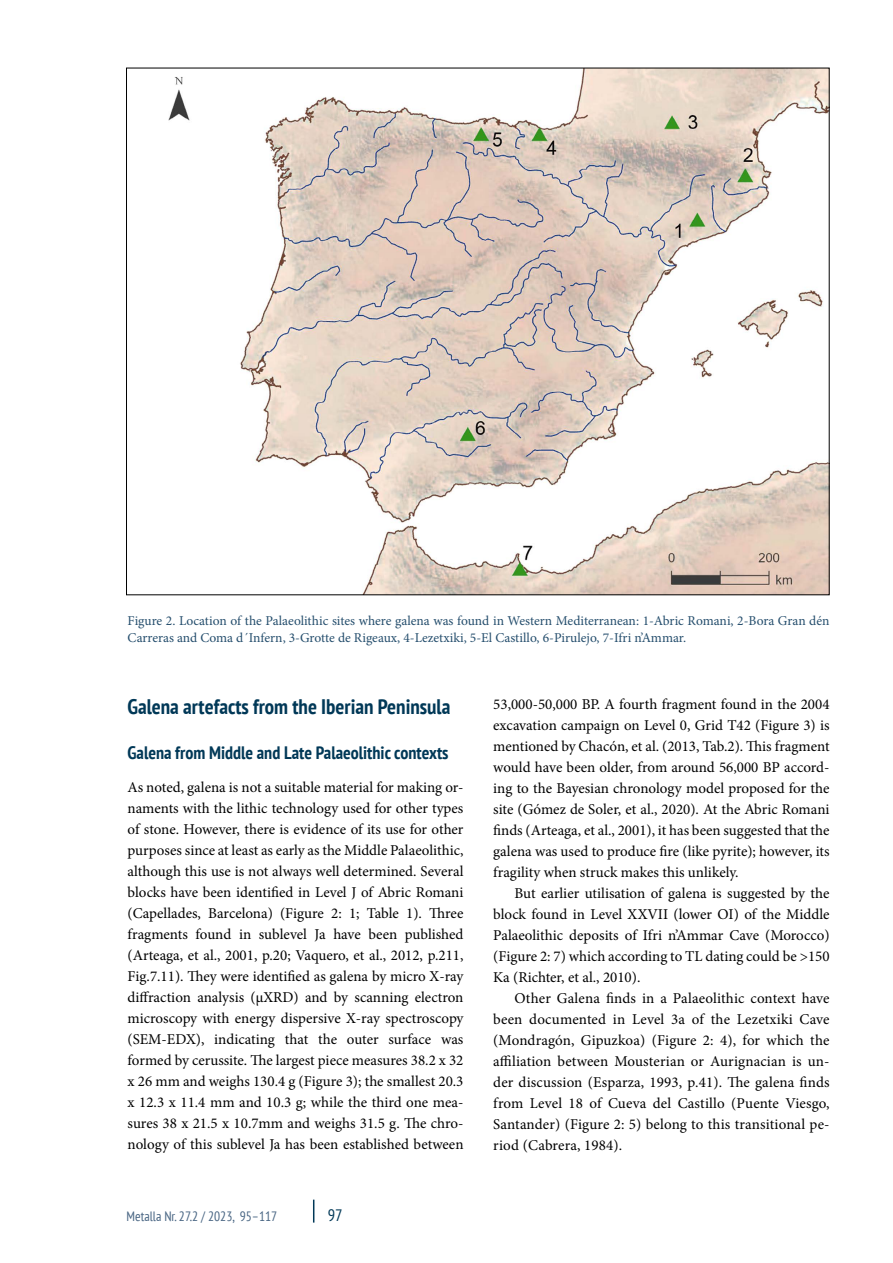
<style>
.page{position:relative;width:893px;height:1263px;background:#fff}
.page>*{position:absolute;margin:0;border:0;box-sizing:border-box;transform-origin:0 0}
.t1{font:700 condensed 21px "PT Sans";color:#003857}
.t2{font:700 condensed 18px "PT Sans";color:#003857}
.t3{font:condensed 16.5px "PT Sans";color:#003857}
.t4{font:15px/21px "Minion Pro";color:#000;text-align:justify}
.t5{font:13.5px/16.5px "Minion Pro";color:#254e6d}
.t6{font:condensed 13.5px "PT Sans";color:#476482}
</style>
<div class="page">
<svg style="left:313px;top:1199px;width:1px;height:23px"></svg>
<img style="left:168px;top:70px;width:660px;height:523px">
<p class="t5" style="left:128px;top:612px;width:703px">Figure 2. Location of the Palaeolithic sites where galena was found in Western Mediterranean: 1-Abric Romani, 2-Bora Gran dén<br>Carreras and Coma d´Infern, 3-Grotte de Rigeaux, 4-Lezetxiki, 5-El Castillo, 6-Pirulejo, 7-Ifri n’Ammar.</p>
<h1 class="t1" style="left:128px;top:693px;width:324px">Galena artefacts from the Iberian Peninsula</h1>
<p class="t2" style="left:128px;top:740px;width:322px">Galena from Middle and Late Palaeolithic contexts</p>
<p class="t4" style="left:128px;top:776px;width:337px">As noted, galena is not a suitable material for making or&shy;naments with the lithic technology used for other types of stone. However, there is evidence of its use for other purposes since at least as early as the Middle Palaeolithic, although this use is not always well determined. Several blocks have been identified in Level J of Abric Romani (Capellades, Barcelona) (Figure 2: 1; Table 1). Three fragments found in sublevel Ja have been published (Arteaga, et al., 2001, p.20; Vaquero, et al., 2012, p.211, Fig.7.11). They were identified as galena by micro X-ray diffraction analysis (µXRD) and by scanning electron microscopy with energy dispersive X-ray spectroscopy (SEM-EDX), indicating that the outer surface was formed by cerussite. The largest piece measures 38.2 x 32 x 26 mm and weighs 130.4 g (Figure 3); the smallest 20.3 x 12.3 x 11.4 mm and 10.3 g; while the third one mea&shy;sures 38 x 21.5 x 10.7mm and weighs 31.5 g. The chro&shy;nology of this sublevel Ja has been established between</p>
<p class="t6" style="left:126px;top:1207px;width:152px">Metalla Nr. 27.2 / 2023, 95–117</p>
<p class="t3" style="left:328px;top:1204px;width:16px">97</p>
<p class="t4" style="left:493px;top:694px;width:338px">53,000-50,000 BP. A fourth fragment found in the 2004 excavation campaign on Level 0, Grid T42 (Figure 3) is mentioned by Chacón, et al. (2013, Tab.2). This fragment would have been older, from around 56,000 BP accord&shy;ing to the Bayesian chronology model proposed for the site (Gómez de Soler, et al., 2020). At the Abric Romani finds (Arteaga, et al., 2001), it has been suggested that the galena was used to produce fire (like pyrite); however, its fragility when struck makes this unlikely.</p>
<p class="t4" style="left:493px;top:883px;width:338px;text-indent:21px">But earlier utilisation of galena is suggested by the block found in Level XXVII (lower OI) of the Middle Palaeolithic deposits of Ifri n’Ammar Cave (Morocco) (Figure 2: 7) which according to TL dating could be &gt;150<br>Ka (Richter, et al., 2010).</p>
<p class="t4" style="left:493px;top:988px;width:338px;text-indent:21px">Other Galena finds in a Palaeolithic context have been documented in Level 3a of the Lezetxiki Cave (Mondragón, Gipuzkoa) (Figure 2: 4), for which the affiliation between Mousterian or Aurignacian is un&shy;der discussion (Esparza, 1993, p.41). The galena finds from Level 18 of Cueva del Castillo (Puente Viesgo, Santander) (Figure 2: 5) belong to this transitional pe&shy;riod (Cabrera, 1984).</p>
</div>
